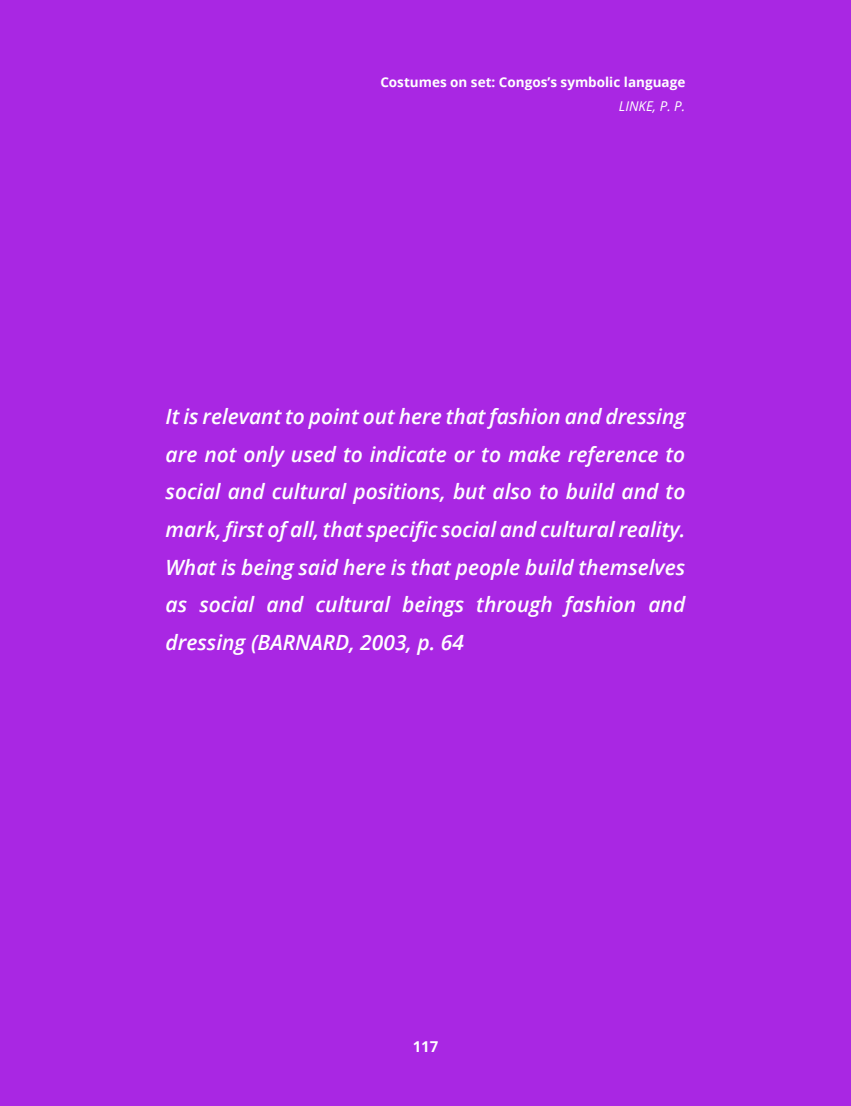
<style>
.page{position:relative;width:851px;height:1106px;background:#fff}
.page>*{position:absolute;margin:0;border:0;box-sizing:border-box;transform-origin:0 0}
.t1{font:italic 600 21px/37.5px "Open Sans";color:#fff;text-align:justify}
.t2{font:700 15px "Open Sans";color:#fff}
.t3{font:700 13.5px "Open Sans";color:#fff}
.t4{font:italic 13.5px "Open Sans";color:#fff}
</style>
<div class="page">
<div style="left:0;top:0;width:850px;height:1106px;background:#a927e3"></div>
<p class="t3" style="left:380px;top:72px;width:306px">Costumes on set: Congos’s symbolic language</p>
<p class="t4" style="left:619px;top:97px;width:68px">LINKE, P. P.</p>
<p class="t1" style="left:166px;top:397px;width:521px">It is relevant to point out here that fashion and dressing are not only used to indicate or to make reference to social and cultural positions, but also to build and to mark, first of all, that specific social and cultural reality.<br>What is being said here is that people build themselves as social and cultural beings through fashion and dressing (BARNARD, 2003, p. 64</p>
<p class="t2" style="left:412px;top:1035px;width:27px">117</p>
</div>
